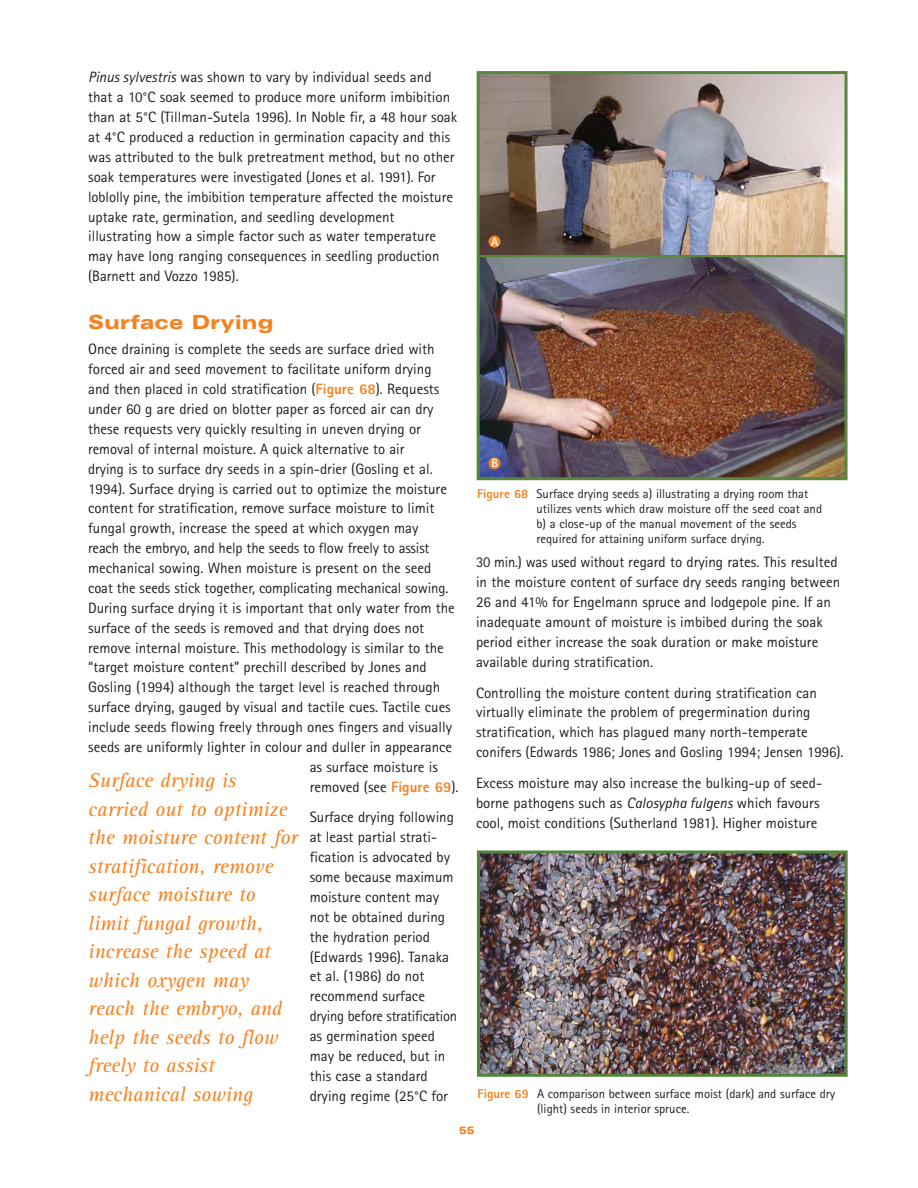
<style>
.page{position:relative;width:918px;height:1188px;background:#fff}
.page>*{position:absolute;margin:0;border:0;box-sizing:border-box;transform-origin:0 0}
.t1{font:italic 20.7px/28.5px "Rotis Serif";color:#f5821f}
.t2{font:900 expanded 19.5px "Univers";color:#f5821f}
.t3{font:15px/19.8px "Rotis Sans Serif";color:#201d1d}
.t4{font:12.75px/15px "Rotis Sans Serif";color:#201d1d}
.t5{font:800 12px "Rotis Sans Serif";color:#fff}
.t6{font:900 expanded 10.5px "Univers";color:#f5821f}
.s1{font-style:italic}
.s2{font-weight:800;color:#f5821f}
</style>
<div class="page">
<img style="left:481px;top:75px;width:363px;height:180px">
<img style="left:481px;top:257px;width:363px;height:219px">
<hr style="left:478px;top:255px;width:367px;height:2px;background:#58863c">
<div style="left:477px;top:71px;width:371px;height:409px;border:3px solid #58863c"></div>
<div style="left:489px;top:457px;width:12px;height:12px;background:#f5821f;border-radius:50%"></div>
<div style="left:489px;top:236px;width:12px;height:12px;background:#f5821f;border-radius:50%"></div>
<img style="left:481px;top:854px;width:363px;height:219px">
<div style="left:477px;top:850px;width:371px;height:227px;border:3px solid #53843c"></div>
<p class="t3" style="left:88px;top:69px;width:371px"><span class="s1">Pinus sylvestris</span> was shown to vary by individual seeds and that a 10°C soak seemed to produce more uniform imbibition than at 5°C (Tillman-Sutela 1996). In Noble fir, a 48 hour soak at 4°C produced a reduction in germination capacity and this was attributed to the bulk pretreatment method, but no other soak temperatures were investigated (Jones et al. 1991). For loblolly pine, the imbibition temperature affected the moisture uptake rate, germination, and seedling development illustrating how a simple factor such as water temperature may have long ranging consequences in seedling production (Barnett and Vozzo 1985).</p>
<h2 class="t2" style="left:88px;top:315px;width:187px">Surface Drying</h2>
<p class="t3" style="left:88px;top:341px;width:348px">Once draining is complete the seeds are surface dried with</p>
<p class="t3" style="left:88px;top:361px;width:345px">forced air and seed movement to facilitate uniform drying</p>
<p class="t3" style="left:88px;top:381px;width:353px">and then placed in cold stratification (<span class="s2">Figure 68</span>). Requests</p>
<p class="t3" style="left:88px;top:401px;width:347px">under 60 g are dried on blotter paper as forced air can dry</p>
<p class="t3" style="left:88px;top:420px;width:334px">these requests very quickly resulting in uneven drying or</p>
<p class="t3" style="left:88px;top:440px;width:318px">removal of internal moisture. A quick alternative to air</p>
<p class="t3" style="left:88px;top:460px;width:346px">drying is to surface dry seeds in a spin-drier (Gosling et al.</p>
<p class="t3" style="left:88px;top:480px;width:360px">1994). Surface drying is carried out to optimize the moisture</p>
<p class="t3" style="left:88px;top:500px;width:348px">content for stratification, remove surface moisture to limit</p>
<p class="t3" style="left:88px;top:520px;width:332px">fungal growth, increase the speed at which oxygen may</p>
<p class="t3" style="left:88px;top:540px;width:343px">reach the embryo, and help the seeds to flow freely to assist</p>
<p class="t3" style="left:88px;top:560px;width:345px">mechanical sowing. When moisture is present on the seed</p>
<p class="t3" style="left:88px;top:579px;width:362px">coat the seeds stick together, complicating mechanical sowing.</p>
<p class="t3" style="left:88px;top:599px;width:368px">During surface drying it is important that only water from the</p>
<p class="t3" style="left:88px;top:619px;width:338px">surface of the seeds is removed and that drying does not</p>
<p class="t3" style="left:88px;top:639px;width:357px">remove internal moisture. This methodology is similar to the</p>
<p class="t3" style="left:88px;top:659px;width:340px">“target moisture content” prechill described by Jones and</p>
<p class="t3" style="left:88px;top:679px;width:354px">Gosling (1994) although the target level is reached through</p>
<p class="t3" style="left:88px;top:699px;width:364px">surface drying, gauged by visual and tactile cues. Tactile cues</p>
<p class="t3" style="left:88px;top:719px;width:366px">include seeds flowing freely through ones fingers and visually</p>
<p class="t3" style="left:88px;top:738px;width:366px">seeds are uniformly lighter in colour and duller in appearance</p>
<p class="t3" style="left:310px;top:758px;width:130px">as surface moisture is</p>
<p class="t3" style="left:310px;top:778px;width:150px">removed (see <span class="s2">Figure 69</span>).</p>
<p class="t3" style="left:310px;top:809px;width:149px">Surface drying following at least partial strati&shy;fication is advocated by some because maximum moisture content may not be obtained during the hydration period (Edwards 1996). Tanaka et al. (1986) do not recommend surface drying before stratification as germination speed may be reduced, but in this case a standard drying regime (25°C for</p>
<p class="t1" style="left:88px;top:768px;width:211px">Surface drying is carried out to optimize the moisture content for stratification, remove surface moisture to limit fungal growth, increase the speed at which oxygen may reach the embryo, and help the seeds to flow freely to assist mechanical sowing</p>
<p class="t5" style="left:491px;top:237px;width:9px">A</p>
<p class="t5" style="left:491px;top:459px;width:8px">B</p>
<p class="t4" style="left:537px;top:488px;width:287px;text-indent:-59px"><span class="s2">Figure 68</span> Surface drying seeds a) illustrating a drying room that utilizes vents which draw moisture off the seed coat and b) a close-up of the manual movement of the seeds required for attaining uniform surface drying.</p>
<p class="t3" style="left:476px;top:554px;width:366px">30 min.) was used without regard to drying rates. This resulted in the moisture content of surface dry seeds ranging between 26 and 41% for Engelmann spruce and lodgepole pine. If an inadequate amount of moisture is imbibed during the soak period either increase the soak duration or make moisture available during stratification.</p>
<p class="t3" style="left:476px;top:684px;width:369px">Controlling the moisture content during stratification can virtually eliminate the problem of pregermination during stratification, which has plagued many north-temperate conifers (Edwards 1986; Jones and Gosling 1994; Jensen 1996).</p>
<p class="t3" style="left:476px;top:774px;width:348px">Excess moisture may also increase the bulking-up of seed&shy;borne pathogens such as <span class="s1">Calosypha fulgens</span> which favours cool, moist conditions (Sutherland 1981). Higher moisture</p>
<p class="t4" style="left:537px;top:1088px;width:300px;text-indent:-59px"><span class="s2">Figure 69</span> A comparison between surface moist (dark) and surface dry (light) seeds in interior spruce.</p>
<p class="t6" style="left:459px;top:1127px;width:17px">55</p>
</div>
